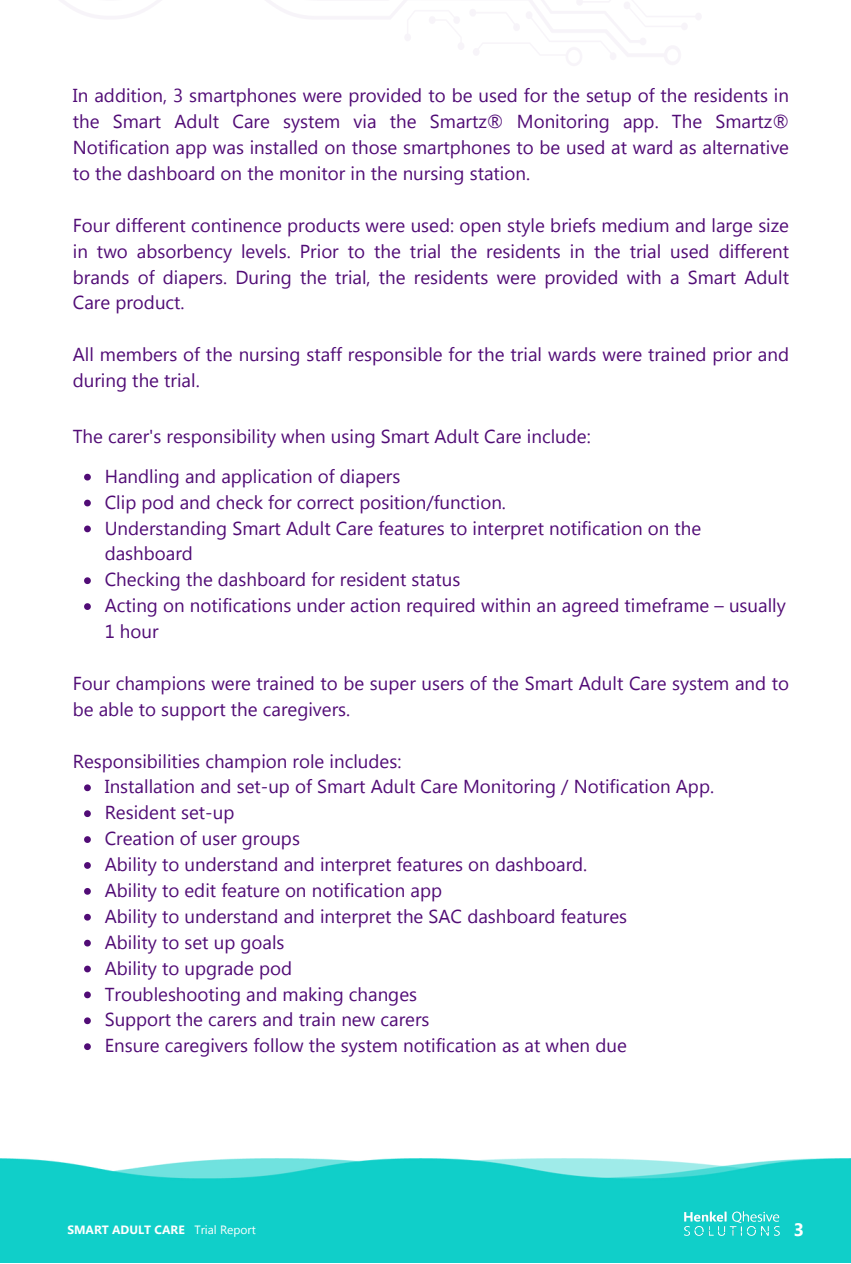
<style>
.page{position:relative;width:851px;height:1264px;background:#fff}
.page>*{position:absolute;margin:0;border:0;box-sizing:border-box;transform-origin:0 0}
.t1{font:18.75px/25.8px "Segoe UI";color:#510c76}
.t2{font:700 18px "Segoe UI";color:#fff}
.t3{font:700 12px "Segoe UI";color:#fff}
.t4{font:12px "Segoe UI";color:#fff}
</style>
<div class="page">
<img style="left:0;top:473px;width:850px;height:789px">
<svg style="left:84px;top:474px;width:7px;height:6px"></svg>
<svg style="left:84px;top:499px;width:7px;height:7px"></svg>
<svg style="left:84px;top:525px;width:7px;height:7px"></svg>
<svg style="left:84px;top:577px;width:7px;height:7px"></svg>
<svg style="left:84px;top:603px;width:7px;height:7px"></svg>
<svg style="left:84px;top:784px;width:7px;height:7px"></svg>
<svg style="left:84px;top:810px;width:7px;height:7px"></svg>
<svg style="left:84px;top:836px;width:7px;height:7px"></svg>
<svg style="left:84px;top:862px;width:7px;height:6px"></svg>
<svg style="left:84px;top:888px;width:7px;height:6px"></svg>
<svg style="left:84px;top:913px;width:7px;height:7px"></svg>
<svg style="left:84px;top:939px;width:7px;height:7px"></svg>
<svg style="left:84px;top:965px;width:7px;height:7px"></svg>
<svg style="left:84px;top:991px;width:7px;height:7px"></svg>
<svg style="left:84px;top:1017px;width:7px;height:7px"></svg>
<svg style="left:84px;top:1043px;width:7px;height:7px"></svg>
<img style="left:187px;top:614px;width:477px;height:36px">
<img style="left:684px;top:1211px;width:95px;height:24px">
<p class="t1" style="left:73px;top:82px;width:717px;text-align:justify">In addition, 3 smartphones were provided to be used for the setup of the residents in the Smart Adult Care system via the Smartz® Monitoring app. The Smartz® Notification app was installed on those smartphones to be used at ward as alternative to the dashboard on the monitor in the nursing station.</p>
<p class="t1" style="left:73px;top:211px;width:717px;text-align:justify">Four different continence products were used: open style briefs medium and large size in two absorbency levels. Prior to the trial the residents in the trial used different brands of diapers. During the trial, the residents were provided with a Smart Adult Care product.</p>
<p class="t1" style="left:73px;top:340px;width:717px">All members of the nursing staff responsible for the trial wards were trained prior and during the trial.</p>
<p class="t1" style="left:73px;top:422px;width:519px">The carer's responsibility when using Smart Adult Care include:</p>
<p class="t1" style="left:105px;top:462px;width:297px">Handling and application of diapers</p>
<p class="t1" style="left:105px;top:488px;width:403px">Clip pod and check for correct position/function.</p>
<p class="t1" style="left:105px;top:514px;width:598px">Understanding Smart Adult Care features to interpret notification on the dashboard</p>
<p class="t1" style="left:105px;top:565px;width:357px">Checking the dashboard for resident status</p>
<p class="t1" style="left:105px;top:591px;width:682px">Acting on notifications under action required within an agreed timeframe – usually<br>1 hour</p>
<p class="t1" style="left:73px;top:669px;width:717px">Four champions were trained to be super users of the Smart Adult Care system and to be able to support the caregivers.</p>
<p class="t1" style="left:73px;top:746px;width:330px">Responsibilities champion role includes:</p>
<p class="t1" style="left:105px;top:772px;width:611px">Installation and set-up of Smart Adult Care Monitoring / Notification App.</p>
<p class="t1" style="left:105px;top:798px;width:131px">Resident set-up</p>
<p class="t1" style="left:105px;top:824px;width:197px">Creation of user groups</p>
<p class="t1" style="left:105px;top:850px;width:484px">Ability to understand and interpret features on dashboard.</p>
<p class="t1" style="left:105px;top:876px;width:339px">Ability to edit feature on notification app</p>
<p class="t1" style="left:105px;top:902px;width:524px">Ability to understand and interpret the SAC dashboard features</p>
<p class="t1" style="left:105px;top:928px;width:181px">Ability to set up goals</p>
<p class="t1" style="left:105px;top:953px;width:189px">Ability to upgrade pod</p>
<p class="t1" style="left:105px;top:979px;width:314px">Troubleshooting and making changes</p>
<p class="t1" style="left:105px;top:1005px;width:326px">Support the carers and train new carers</p>
<p class="t1" style="left:105px;top:1031px;width:523px">Ensure caregivers follow the system notification as at when due</p>
<p class="t3" style="left:67px;top:1220px;width:119px">SMART ADULT CARE</p>
<p class="t4" style="left:194px;top:1220px;width:63px">Trial Report</p>
<p class="t2" style="left:793px;top:1216px;width:12px">3</p>
</div>
